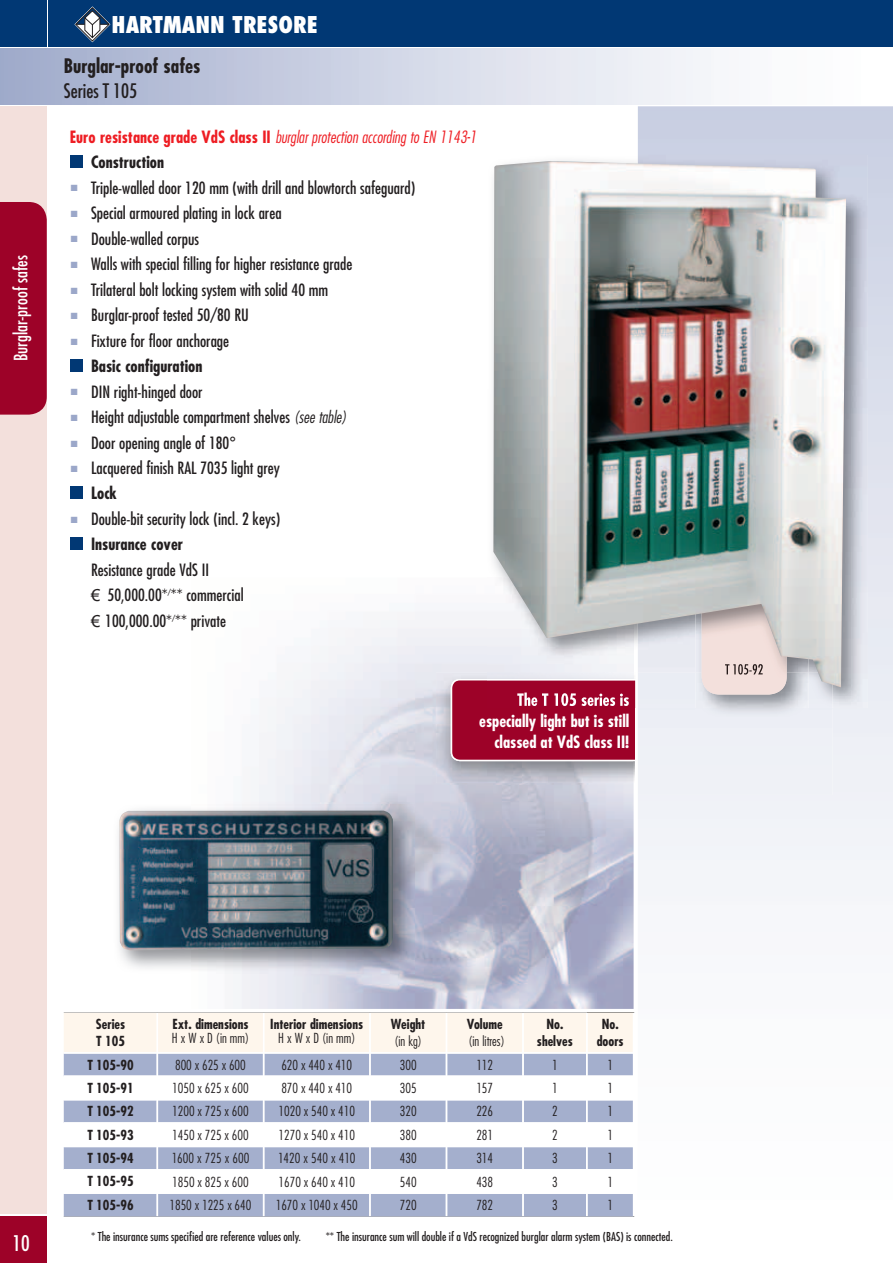
<style>
.page{position:relative;width:893px;height:1263px;background:#fff}
.page>*{position:absolute;margin:0;border:0;box-sizing:border-box;transform-origin:0 0}
.t1{font:800 condensed 22.5px "Futura";color:#fff}
.t2{font:condensed 21px "Futura";color:#fff}
.t3{font:700 condensed 19.5px "Futura";color:#231f20}
.t4{font:condensed 19.5px "Futura";color:#231f20}
.t5{font:condensed 18px "Futura";color:#fff}
.t6{font:condensed 16.5px/25px "Futura";color:#231f20}
.t7{font:italic 300 condensed 16.5px/25px "Futura";color:#ee1d23}
.t8{font:700 condensed 16.5px/21px "Futura";color:#fff;text-align:right}
.t9{font:300 condensed 13.5px "Futura";color:#231f20}
.t10{font:700 condensed 13.5px/17px "Futura";color:#231f20;text-align:center}
.t11{font:condensed 12px "Futura";color:#231f20}
.s1{font-weight:700;font-style:normal}
.s2{font-weight:700;font-style:normal;color:#231f20}
.s3{color:#9ba7c9}
.s4{font-weight:700}
.s5{font-weight:300;font-style:italic}
.s6{font-family:"Arial";font-stretch:normal}
</style>
<div class="page">
<img style="left:225px;top:612px;width:409px;height:397px">
<img style="left:436px;top:673px;width:15px;height:110px">
<div style="left:0;top:106px;width:47px;height:1108px;background:#f3e0dc"></div>
<svg style="left:638px;top:106px;width:255px;height:795px"></svg>
<div style="left:0;top:49px;width:893px;height:55px;background:linear-gradient(to right,#a3aecd,#fff)"></div>
<div style="left:0;top:1216px;width:47px;height:47px;background:#9d0228"></div>
<div style="left:0;top:0;width:47px;height:47px;background:#013874"></div>
<svg style="left:64px;top:1012px;width:570px;height:205px"></svg>
<div style="left:70px;top:155px;width:13px;height:13px;background:#013874"></div>
<div style="left:70px;top:359px;width:13px;height:13px;background:#013874"></div>
<div style="left:70px;top:486px;width:13px;height:13px;background:#013874"></div>
<div style="left:70px;top:537px;width:13px;height:13px;background:#013874"></div>
<div style="left:0;top:202px;width:47px;height:213px;background:#9d0228"></div>
<img style="left:487px;top:612px;width:6px;height:61px">
<svg style="left:451px;top:673px;width:381px;height:122px"></svg>
<img style="left:517px;top:692px;width:112px;height:14px">
<img style="left:638px;top:155px;width:230px;height:553px">
<img style="left:702px;top:687px;width:85px;height:7px">
<img style="left:493px;top:161px;width:353px;height:526px">
<div style="left:49px;top:0;width:844px;height:47px;background:#013874"></div>
<img style="left:118px;top:805px;width:297px;height:168px">
<img style="left:119px;top:811px;width:274px;height:139px">
<svg style="left:74px;top:6px;width:36px;height:36px"></svg>
<p class="t5" style="left:10px;top:361px;width:108px;rotate:-90deg">Burglar-proof safes</p>
<h1 class="t1" style="left:112px;top:10px;width:208px">HARTMANN TRESORE</h1>
<p class="t3" style="left:64px;top:53px;width:138px">Burglar-proof safes</p>
<p class="t4" style="left:64px;top:79px;width:75px">Series T 105</p>
<p class="t7" style="left:91px;top:124px;width:387px;text-indent:-21px"><span class="s1">Euro resistance grade VdS class II</span> burglar protection according to EN 1143-1<br><span class="s2">Construction</span></p>
<p class="t6" style="left:71px;top:175px;width:346px"><span class="s3">■</span> Triple-walled door 120 mm (with drill and blowtorch safeguard)</p>
<p class="t6" style="left:71px;top:200px;width:212px"><span class="s3">■</span> Special armoured plating in lock area</p>
<p class="t6" style="left:71px;top:226px;width:130px"><span class="s3">■</span> Double-walled corpus</p>
<p class="t6" style="left:71px;top:251px;width:283px"><span class="s3">■</span> Walls with special filling for higher resistance grade</p>
<p class="t6" style="left:71px;top:277px;width:259px"><span class="s3">■</span> Trilateral bolt locking system with solid 40 mm</p>
<p class="t6" style="left:71px;top:302px;width:179px"><span class="s3">■</span> Burglar-proof tested 50/80 RU</p>
<p class="t6" style="left:71px;top:328px;width:160px;text-align:center"><span class="s3">■</span> Fixture for floor anchorage<br><span class="s4">Basic configuration</span></p>
<p class="t6" style="left:71px;top:379px;width:133px"><span class="s3">■</span> DIN right-hinged door</p>
<p class="t6" style="left:71px;top:404px;width:277px"><span class="s3">■</span> Height adjustable compartment shelves <span class="s5">(see table)</span></p>
<p class="t6" style="left:71px;top:430px;width:167px"><span class="s3">■</span> Door opening angle of 180°</p>
<p class="t6" style="left:91px;top:455px;width:191px;text-indent:-20px"><span class="s3">■</span> Lacquered finish RAL 7035 light grey<br><span class="s4">Lock</span></p>
<p class="t6" style="left:91px;top:506px;width:191px;text-indent:-20px"><span class="s3">■</span> Double-bit security lock (incl. 2 keys)<br><span class="s4">Insurance cover</span></p>
<p class="t6" style="left:91px;top:556px;width:154px;line-height:25.5px">Resistance grade VdS II<br><span class="s6">€</span> 50,000.00*<sup>/</sup>** commercial <span class="s6">€</span> 100,000.00*<sup>/</sup>** private</p>
<p class="t8" style="left:479px;top:710px;width:152px">especially light but is still classed at VdS class II!</p>
<p class="t2" style="left:13px;top:1229px;width:19px">10</p>
<p class="t10" style="left:96px;top:1015px;width:31px;text-align:left">Series<br>T 105</p>
<p class="t10" style="left:172px;top:1015px;width:78px">Ext. dimensions</p>
<p class="t9" style="left:172px;top:1029px;width:79px">H x W x D (in mm)</p>
<p class="t10" style="left:270px;top:1015px;width:94px">Interior dimensions</p>
<p class="t9" style="left:278px;top:1029px;width:79px">H x W x D (in mm)</p>
<p class="t10" style="left:391px;top:1015px;width:36px">Weight</p>
<p class="t9" style="left:394px;top:1032px;width:29px">(in kg)</p>
<p class="t10" style="left:467px;top:1015px;width:37px">Volume</p>
<p class="t9" style="left:468px;top:1032px;width:38px">(in litres)</p>
<p class="t10" style="left:537px;top:1015px;width:37px">No. shelves</p>
<p class="t10" style="left:597px;top:1015px;width:28px">No. doors</p>
<p class="t10" style="left:87px;top:1056px;width:48px">T 105-90</p>
<p class="t9" style="left:175px;top:1056px;width:72px">800 x 625 x 600</p>
<p class="t9" style="left:281px;top:1056px;width:72px">620 x 440 x 410</p>
<p class="t9" style="left:400px;top:1056px;width:18px">300</p>
<p class="t9" style="left:476px;top:1056px;width:18px">112</p>
<p class="t9" style="left:552px;top:1056px;width:7px">1</p>
<p class="t9" style="left:607px;top:1056px;width:7px">1</p>
<p class="t10" style="left:87px;top:1079px;width:48px">T 105-91</p>
<p class="t9" style="left:172px;top:1080px;width:78px">1050 x 625 x 600</p>
<p class="t9" style="left:281px;top:1080px;width:72px">870 x 440 x 410</p>
<p class="t9" style="left:400px;top:1080px;width:18px">305</p>
<p class="t9" style="left:476px;top:1080px;width:18px">157</p>
<p class="t9" style="left:552px;top:1080px;width:7px">1</p>
<p class="t9" style="left:607px;top:1080px;width:7px">1</p>
<p class="t10" style="left:87px;top:1103px;width:48px">T 105-92</p>
<p class="t9" style="left:172px;top:1103px;width:78px">1200 x 725 x 600</p>
<p class="t9" style="left:279px;top:1103px;width:78px">1020 x 540 x 410</p>
<p class="t9" style="left:400px;top:1103px;width:18px">320</p>
<p class="t9" style="left:476px;top:1103px;width:18px">226</p>
<p class="t9" style="left:552px;top:1103px;width:7px">2</p>
<p class="t9" style="left:607px;top:1103px;width:7px">1</p>
<p class="t10" style="left:87px;top:1126px;width:48px">T 105-93</p>
<p class="t9" style="left:172px;top:1126px;width:78px">1450 x 725 x 600</p>
<p class="t9" style="left:279px;top:1126px;width:78px">1270 x 540 x 410</p>
<p class="t9" style="left:400px;top:1126px;width:18px">380</p>
<p class="t9" style="left:476px;top:1126px;width:18px">281</p>
<p class="t9" style="left:552px;top:1126px;width:7px">2</p>
<p class="t9" style="left:607px;top:1126px;width:7px">1</p>
<p class="t10" style="left:87px;top:1149px;width:48px">T 105-94</p>
<p class="t9" style="left:172px;top:1150px;width:79px">1600 x 725 x 600</p>
<p class="t9" style="left:278px;top:1150px;width:79px">1420 x 540 x 410</p>
<p class="t9" style="left:400px;top:1150px;width:18px">430</p>
<p class="t9" style="left:476px;top:1150px;width:18px">314</p>
<p class="t9" style="left:552px;top:1150px;width:7px">3</p>
<p class="t9" style="left:607px;top:1150px;width:7px">1</p>
<p class="t10" style="left:87px;top:1173px;width:48px">T 105-95</p>
<p class="t9" style="left:172px;top:1173px;width:78px">1850 x 825 x 600</p>
<p class="t9" style="left:279px;top:1173px;width:78px">1670 x 640 x 410</p>
<p class="t9" style="left:400px;top:1173px;width:18px">540</p>
<p class="t9" style="left:476px;top:1173px;width:18px">438</p>
<p class="t9" style="left:552px;top:1173px;width:7px">3</p>
<p class="t9" style="left:607px;top:1173px;width:7px">1</p>
<p class="t10" style="left:87px;top:1196px;width:48px">T 105-96</p>
<p class="t9" style="left:169px;top:1196px;width:84px">1850 x 1225 x 640</p>
<p class="t9" style="left:276px;top:1196px;width:84px">1670 x 1040 x 450</p>
<p class="t9" style="left:400px;top:1196px;width:18px">720</p>
<p class="t9" style="left:476px;top:1196px;width:18px">782</p>
<p class="t9" style="left:552px;top:1196px;width:7px">3</p>
<p class="t9" style="left:607px;top:1196px;width:7px">1</p>
<p class="t11" style="left:91px;top:1228px;width:211px">* The insurance sums specified are reference values only.</p>
<p class="t11" style="left:326px;top:1228px;width:349px">** The insurance sum will double if a VdS recognized burglar alarm system (BAS) is connected.</p>
</div>
